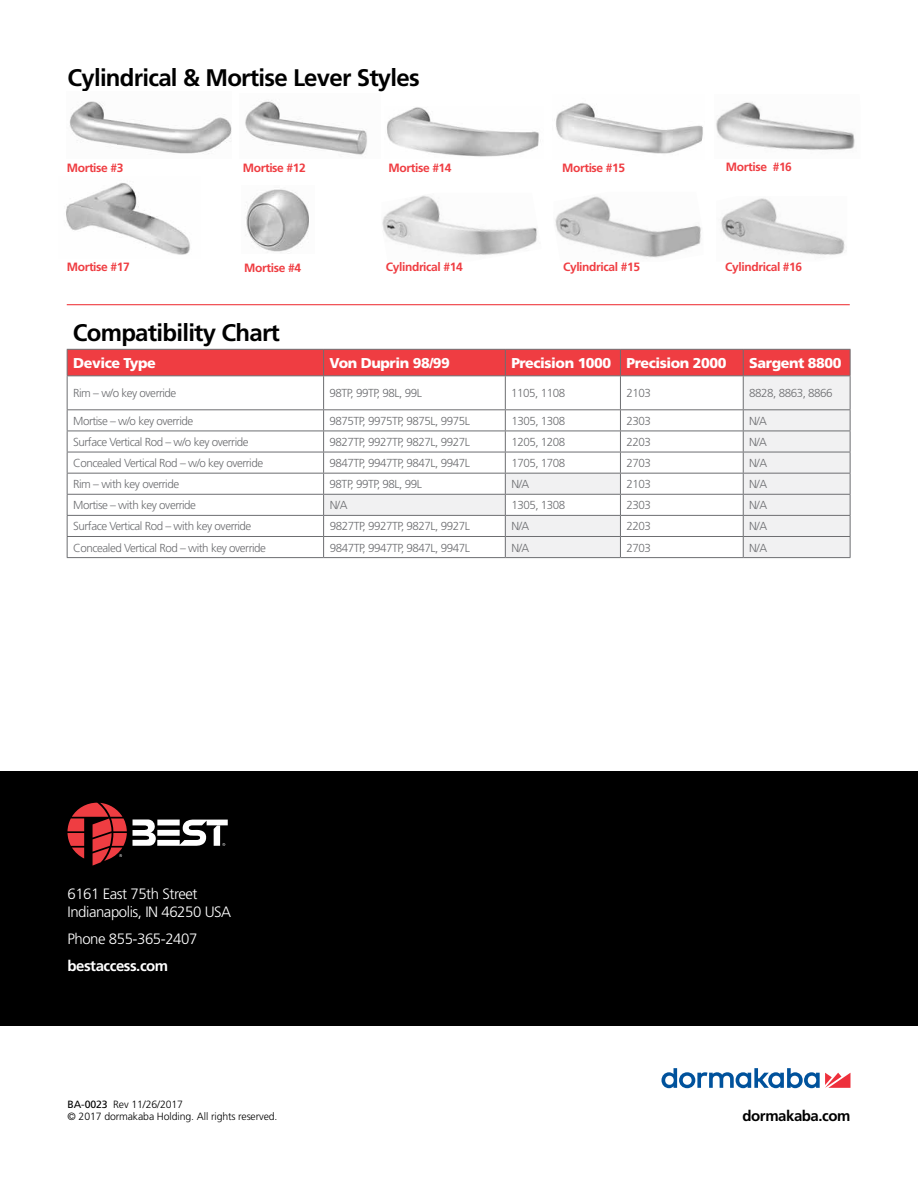
<style>
.page{position:relative;width:918px;height:1188px;background:#fff}
.page>*{position:absolute;margin:0;border:0;box-sizing:border-box;transform-origin:0 0}
.t1{font:700 24px "Frutiger";letter-spacing:-.03em;color:#000}
.t2{font:300 15px/18px "Frutiger";letter-spacing:-.03em;color:#fff}
.t3{font:700 15px "Frutiger";letter-spacing:-.03em;color:#fff}
.t4{font:700 15px "Frutiger";letter-spacing:-.03em;color:#000}
.t5{font:900 14.25px "Frutiger";letter-spacing:-.03em;color:#fff}
.t6{font:700 12px "Frutiger";letter-spacing:-.03em;color:#ef3d42}
.t7{font:300 11.7px "Frutiger";letter-spacing:-.04em;color:#6d6e71}
.t8{font:300 10.5px/12px "Frutiger";letter-spacing:-.01em;color:#000}
.s1{font-weight:400}
</style>
<div class="page">
<div style="left:0;top:771px;width:918px;height:255px;background:#000"></div>
<svg style="left:67px;top:803px;width:60px;height:63px"></svg>
<svg style="left:133px;top:820px;width:95px;height:26px"></svg>
<svg style="left:661px;top:1068px;width:190px;height:20px"></svg>
<svg style="left:324px;top:376px;width:526px;height:181px"></svg>
<div style="left:67px;top:349px;width:784px;height:27px;background:#ef3d42"></div>
<hr style="left:67px;top:375px;width:257px;height:1px;background:#6d6e71">
<hr style="left:67px;top:376px;width:1px;height:33px;background:#6d6e71">
<hr style="left:324px;top:375px;width:181px;height:1px;background:#6d6e71">
<hr style="left:323px;top:376px;width:1px;height:33px;background:#6d6e71">
<hr style="left:505px;top:375px;width:115px;height:1px;background:#6d6e71">
<hr style="left:505px;top:376px;width:1px;height:33px;background:#6d6e71">
<hr style="left:620px;top:375px;width:123px;height:1px;background:#6d6e71">
<hr style="left:620px;top:376px;width:1px;height:33px;background:#6d6e71">
<hr style="left:743px;top:375px;width:107px;height:1px;background:#6d6e71">
<hr style="left:743px;top:376px;width:1px;height:33px;background:#6d6e71">
<hr style="left:850px;top:376px;width:1px;height:33px;background:#6d6e71">
<hr style="left:67px;top:409px;width:257px;height:1px;background:#6d6e71">
<hr style="left:324px;top:409px;width:181px;height:1px;background:#6d6e71">
<hr style="left:505px;top:409px;width:115px;height:1px;background:#6d6e71">
<hr style="left:620px;top:409px;width:123px;height:1px;background:#6d6e71">
<hr style="left:743px;top:409px;width:107px;height:1px;background:#6d6e71">
<hr style="left:67px;top:431px;width:257px;height:1px;background:#6d6e71">
<hr style="left:324px;top:431px;width:181px;height:1px;background:#6d6e71">
<hr style="left:505px;top:431px;width:115px;height:1px;background:#6d6e71">
<hr style="left:620px;top:431px;width:123px;height:1px;background:#6d6e71">
<hr style="left:743px;top:431px;width:107px;height:1px;background:#6d6e71">
<hr style="left:67px;top:452px;width:257px;height:1px;background:#6d6e71">
<hr style="left:324px;top:452px;width:181px;height:1px;background:#6d6e71">
<hr style="left:505px;top:452px;width:115px;height:1px;background:#6d6e71">
<hr style="left:620px;top:452px;width:123px;height:1px;background:#6d6e71">
<hr style="left:743px;top:452px;width:107px;height:1px;background:#6d6e71">
<hr style="left:67px;top:473px;width:257px;height:1px;background:#6d6e71">
<hr style="left:324px;top:473px;width:181px;height:1px;background:#6d6e71">
<hr style="left:505px;top:473px;width:115px;height:1px;background:#6d6e71">
<hr style="left:620px;top:473px;width:123px;height:1px;background:#6d6e71">
<hr style="left:743px;top:473px;width:107px;height:1px;background:#6d6e71">
<hr style="left:67px;top:494px;width:257px;height:1px;background:#6d6e71">
<hr style="left:324px;top:494px;width:181px;height:1px;background:#6d6e71">
<hr style="left:505px;top:494px;width:115px;height:1px;background:#6d6e71">
<hr style="left:620px;top:494px;width:123px;height:1px;background:#6d6e71">
<hr style="left:743px;top:494px;width:107px;height:1px;background:#6d6e71">
<hr style="left:67px;top:515px;width:257px;height:1px;background:#6d6e71">
<hr style="left:324px;top:515px;width:181px;height:1px;background:#6d6e71">
<hr style="left:505px;top:515px;width:115px;height:1px;background:#6d6e71">
<hr style="left:620px;top:515px;width:123px;height:1px;background:#6d6e71">
<hr style="left:743px;top:515px;width:107px;height:1px;background:#6d6e71">
<hr style="left:67px;top:536px;width:257px;height:1px;background:#6d6e71">
<svg style="left:67px;top:410px;width:1px;height:147px"></svg>
<hr style="left:324px;top:536px;width:181px;height:1px;background:#6d6e71">
<svg style="left:323px;top:410px;width:1px;height:147px"></svg>
<hr style="left:505px;top:536px;width:115px;height:1px;background:#6d6e71">
<svg style="left:505px;top:410px;width:1px;height:147px"></svg>
<hr style="left:620px;top:536px;width:123px;height:1px;background:#6d6e71">
<svg style="left:620px;top:410px;width:1px;height:147px"></svg>
<hr style="left:743px;top:536px;width:107px;height:1px;background:#6d6e71">
<svg style="left:743px;top:410px;width:1px;height:147px"></svg>
<svg style="left:850px;top:410px;width:1px;height:147px"></svg>
<hr style="left:67px;top:557px;width:257px;height:1px;background:#6d6e71">
<hr style="left:324px;top:557px;width:181px;height:1px;background:#6d6e71">
<hr style="left:505px;top:557px;width:115px;height:1px;background:#6d6e71">
<hr style="left:620px;top:557px;width:123px;height:1px;background:#6d6e71">
<hr style="left:743px;top:557px;width:107px;height:1px;background:#6d6e71">
<img style="left:556px;top:103px;width:147px;height:51px">
<img style="left:555px;top:196px;width:146px;height:62px">
<img style="left:716px;top:102px;width:139px;height:48px">
<img style="left:721px;top:198px;width:124px;height:57px">
<img style="left:382px;top:195px;width:155px;height:60px">
<img style="left:387px;top:107px;width:152px;height:50px">
<img style="left:66px;top:183px;width:124px;height:72px">
<img style="left:69px;top:101px;width:163px;height:53px">
<img style="left:245px;top:189px;width:64px;height:63px">
<img style="left:245px;top:100px;width:122px;height:55px">
<hr style="left:67px;top:304px;width:783px;height:1px;background:#ef3d42">
<h1 class="t1" style="left:67px;top:64px;width:354px">Cylindrical &amp; Mortise Lever Styles</h1>
<p class="t6" style="left:67px;top:160px;width:58px">Mortise #3</p>
<p class="t6" style="left:243px;top:160px;width:65px">Mortise #12</p>
<p class="t6" style="left:389px;top:160px;width:65px">Mortise #14</p>
<p class="t6" style="left:562px;top:161px;width:65px">Mortise #15</p>
<p class="t6" style="left:726px;top:160px;width:68px">Mortise #16</p>
<p class="t6" style="left:67px;top:260px;width:65px">Mortise #17</p>
<p class="t6" style="left:244px;top:261px;width:58px">Mortise #4</p>
<h1 class="t1" style="left:73px;top:318px;width:209px">Compatibility Chart</h1>
<p class="t6" style="left:386px;top:259px;width:78px">Cylindrical #14</p>
<p class="t6" style="left:725px;top:260px;width:78px">Cylindrical #16</p>
<p class="t6" style="left:563px;top:260px;width:78px">Cylindrical #15</p>
<p class="t5" style="left:73px;top:355px;width:84px">Device Type</p>
<p class="t5" style="left:330px;top:355px;width:122px">Von Duprin 98/99</p>
<p class="t5" style="left:511px;top:355px;width:217px">Precision 1000 Precision 2000</p>
<p class="t5" style="left:749px;top:355px;width:94px">Sargent 8800</p>
<p class="t7" style="left:73px;top:387px;width:105px">Rim – w/o key override</p>
<p class="t7" style="left:330px;top:387px;width:94px">98TP, 99TP, 98L, 99L</p>
<p class="t7" style="left:511px;top:387px;width:55px">1105, 1108</p>
<p class="t7" style="left:626px;top:387px;width:26px">2103</p>
<p class="t7" style="left:749px;top:387px;width:85px">8828, 8863, 8866</p>
<p class="t7" style="left:73px;top:414px;width:122px">Mortise – w/o key override</p>
<p class="t7" style="left:330px;top:414px;width:142px">9875TP, 9975TP, 9875L, 9975L</p>
<p class="t7" style="left:511px;top:414px;width:55px">1305, 1308</p>
<p class="t7" style="left:626px;top:414px;width:26px">2303</p>
<p class="t7" style="left:749px;top:414px;width:19px">N/A</p>
<p class="t7" style="left:73px;top:435px;width:177px">Surface Vertical Rod – w/o key override</p>
<p class="t7" style="left:330px;top:435px;width:142px">9827TP, 9927TP, 9827L, 9927L</p>
<p class="t7" style="left:511px;top:435px;width:55px">1205, 1208</p>
<p class="t7" style="left:626px;top:435px;width:26px">2203</p>
<p class="t7" style="left:749px;top:435px;width:19px">N/A</p>
<p class="t7" style="left:73px;top:456px;width:192px">Concealed Vertical Rod – w/o key override</p>
<p class="t7" style="left:330px;top:456px;width:142px">9847TP, 9947TP, 9847L, 9947L</p>
<p class="t7" style="left:511px;top:456px;width:55px">1705, 1708</p>
<p class="t7" style="left:626px;top:456px;width:26px">2703</p>
<p class="t7" style="left:749px;top:456px;width:19px">N/A</p>
<p class="t7" style="left:73px;top:478px;width:108px">Rim – with key override</p>
<p class="t7" style="left:330px;top:478px;width:94px">98TP, 99TP, 98L, 99L</p>
<p class="t7" style="left:511px;top:478px;width:19px">N/A</p>
<p class="t7" style="left:627px;top:478px;width:26px">2103</p>
<p class="t7" style="left:749px;top:478px;width:19px">N/A</p>
<p class="t7" style="left:73px;top:499px;width:124px">Mortise – with key override</p>
<p class="t7" style="left:330px;top:499px;width:19px">N/A</p>
<p class="t7" style="left:511px;top:499px;width:55px">1305, 1308</p>
<p class="t7" style="left:627px;top:499px;width:26px">2303</p>
<p class="t7" style="left:749px;top:499px;width:19px">N/A</p>
<p class="t7" style="left:73px;top:520px;width:180px">Surface Vertical Rod – with key override</p>
<p class="t7" style="left:330px;top:520px;width:142px">9827TP, 9927TP, 9827L, 9927L</p>
<p class="t7" style="left:511px;top:520px;width:19px">N/A</p>
<p class="t7" style="left:627px;top:520px;width:26px">2203</p>
<p class="t7" style="left:749px;top:520px;width:19px">N/A</p>
<p class="t7" style="left:73px;top:541px;width:194px">Concealed Vertical Rod – with key override</p>
<p class="t7" style="left:330px;top:541px;width:142px">9847TP, 9947TP, 9847L, 9947L</p>
<p class="t7" style="left:511px;top:541px;width:19px">N/A</p>
<p class="t7" style="left:627px;top:541px;width:26px">2703</p>
<p class="t7" style="left:749px;top:541px;width:19px">N/A</p>
<p class="t2" style="left:68px;top:884px;width:165px">6161 East 75th Street<br>Indianapolis, IN 46250 USA</p>
<p class="t2" style="left:68px;top:929px;width:131px">Phone 855-365-2407</p>
<p class="t3" style="left:68px;top:957px;width:102px">bestaccess.com</p>
<p class="t8" style="left:68px;top:1098px;width:212px"><span class="s1">BA-0023</span> Rev 11/26/2017<br>© 2017 dormakaba Holding. All rights reserved.</p>
<p class="t4" style="left:743px;top:1107px;width:109px">dormakaba.com</p>
</div>
